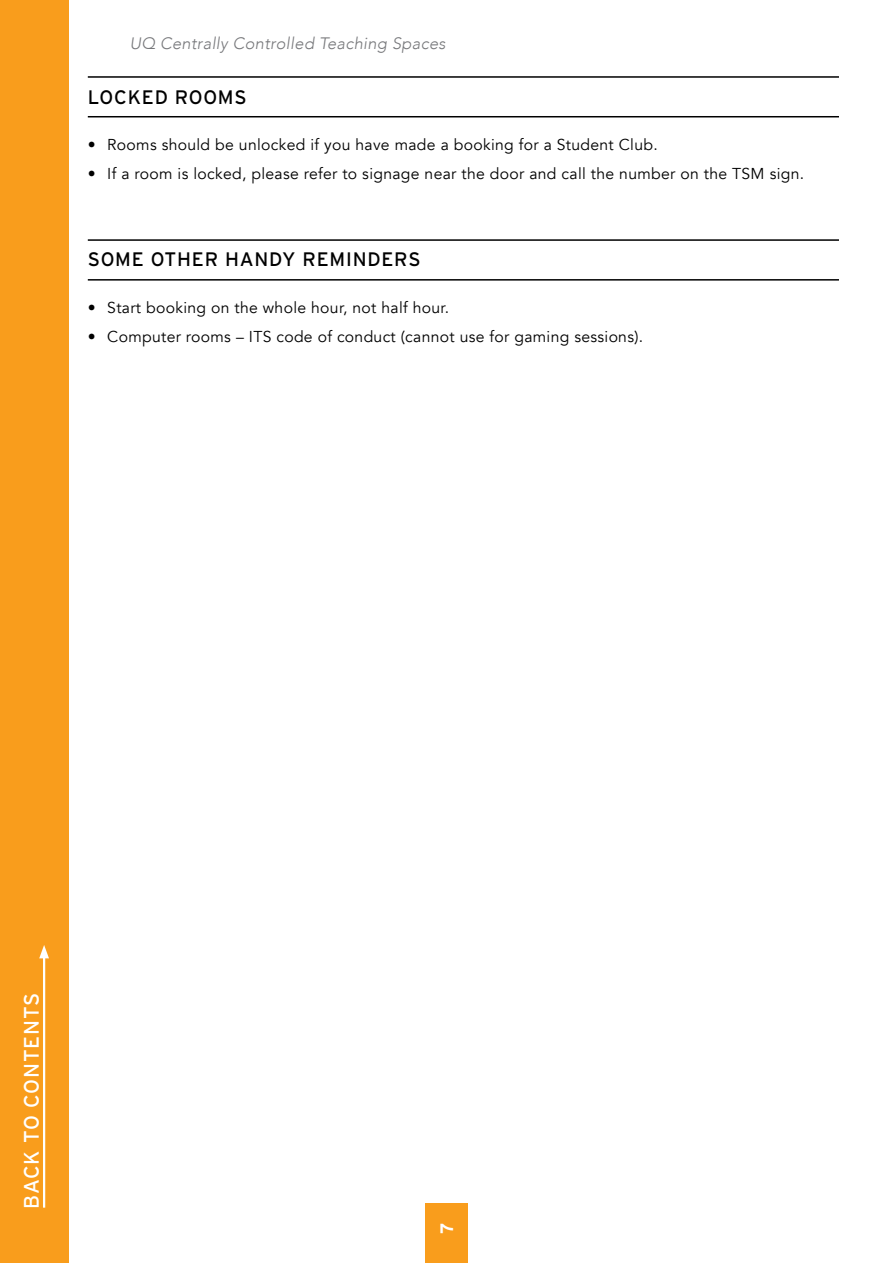
<style>
.page{position:relative;width:893px;height:1263px;background:#fff}
.page>*{position:absolute;margin:0;border:0;box-sizing:border-box;transform-origin:0 0}
.t1{font:21px "Interstate";letter-spacing:.04em;color:#fff}
.t2{font:19.5px "Interstate";letter-spacing:.04em;color:#000}
.t3{font:700 18px "Interstate";color:#fff}
.t4{font:italic 300 16.5px "Avenir";letter-spacing:.02em;color:#77787b}
.t5{font:15.75px "Avenir";letter-spacing:.02em;color:#000}
</style>
<div class="page">
<div style="left:425px;top:1204px;width:43px;height:59px;background:#f99d1c"></div>
<div style="left:0;top:0;width:69px;height:1263px;background:#f99d1c"></div>
<hr style="left:88px;top:76px;width:751px;height:2px;background:#000">
<hr style="left:88px;top:239px;width:751px;height:2px;background:#000">
<hr style="left:88px;top:116px;width:751px;height:1px;background:#000">
<hr style="left:88px;top:279px;width:751px;height:2px;background:#000">
<hr style="left:43px;top:954px;width:2px;height:253px;background:#fff">
<svg style="left:39px;top:945px;width:10px;height:13px"></svg>
<p class="t4" style="left:130px;top:34px;width:317px">UQ Centrally Controlled Teaching Spaces</p>
<p class="t2" style="left:88px;top:86px;width:160px">LOCKED ROOMS</p>
<p class="t5" style="left:88px;top:135px;width:571px">• Rooms should be unlocked if you have made a booking for a Student Club.</p>
<p class="t5" style="left:88px;top:164px;width:718px">• If a room is locked, please refer to signage near the door and call the number on the TSM sign.</p>
<p class="t2" style="left:88px;top:249px;width:334px">SOME OTHER HANDY REMINDERS</p>
<p class="t5" style="left:88px;top:298px;width:363px">• Start booking on the whole hour, not half hour.</p>
<p class="t5" style="left:88px;top:327px;width:557px">• Computer rooms – ITS code of conduct (cannot use for gaming sessions).</p>
<h1 class="t1" style="left:20px;top:1209px;width:218px;rotate:-90deg">BACK TO CONTENTS</h1>
<p class="t3" style="left:437px;top:1234px;width:13px;rotate:-90deg">7</p>
</div>
